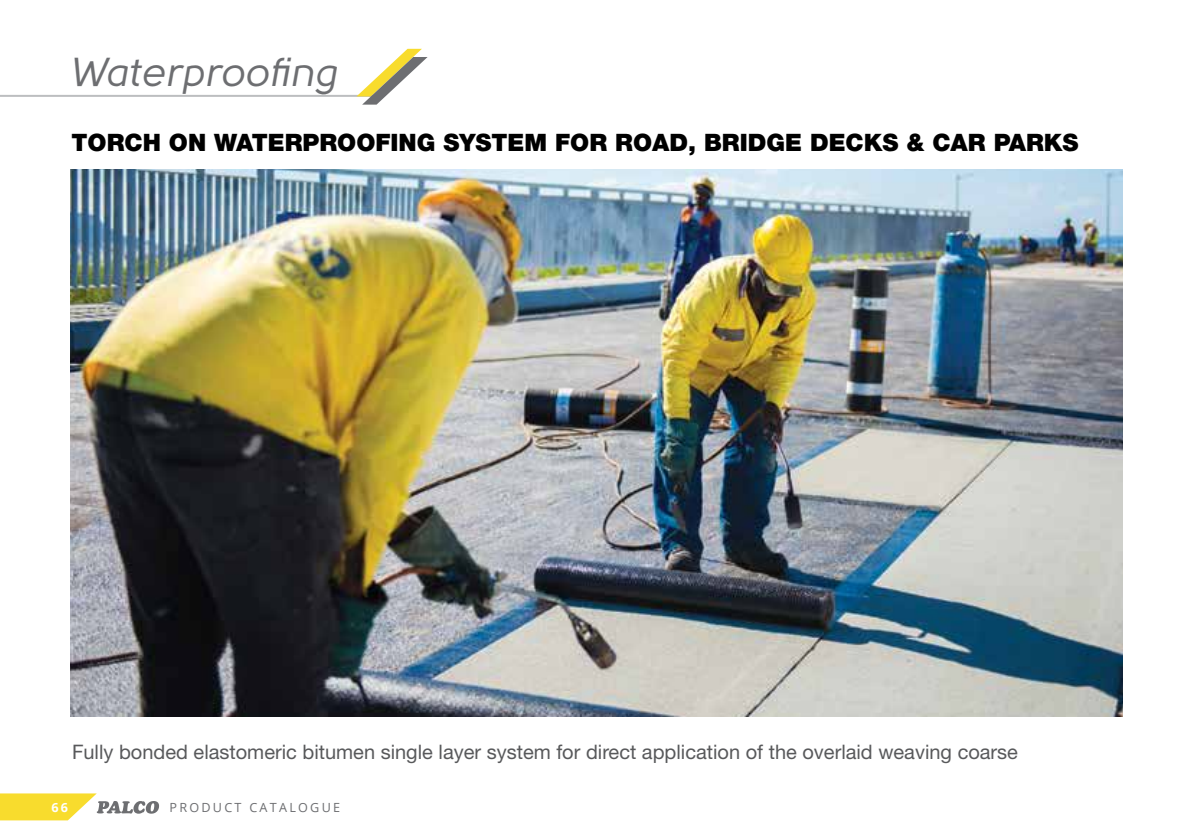
<style>
.page{position:relative;width:1191px;height:840px;background:#fff}
.page>*{position:absolute;margin:0;border:0;box-sizing:border-box;transform-origin:0 0}
.t1{font:40.2px "Solomon Sans Normal Italic";color:#6d6e71}
.t2{font:900 24px "Helvetica Neue LT Std";color:#000}
.t3{font:20px "Helvetica Neue LT Std";color:#58595b}
.t4{font:12.6px "Open Sans";letter-spacing:.18em;color:#6d6e71}
.t5{font:700 12.6px "Open Sans";color:#fff}
</style>
<div class="page">
<svg style="left:0;top:793px;width:159px;height:26px"></svg>
<hr style="left:0;top:95px;width:382px;height:2px;background:#bcbec0">
<svg style="left:356px;top:49px;width:71px;height:56px"></svg>
<img style="left:70px;top:169px;width:1053px;height:546px">
<h1 class="t1" style="left:68px;top:49px;width:270px">Waterproofing</h1>
<p class="t2" style="left:72px;top:127px;width:1008px">TORCH ON WATERPROOFING SYSTEM FOR ROAD, BRIDGE DECKS &amp; CAR PARKS</p>
<p class="t3" style="left:72px;top:739px;width:947px">Fully bonded elastomeric bitumen single layer system for direct application of the overlaid weaving coarse</p>
<p class="t5" style="left:51px;top:798px;width:18px">66</p>
<p class="t4" style="left:169px;top:798px;width:172px">PRODUCT CATALOGUE</p>
</div>
